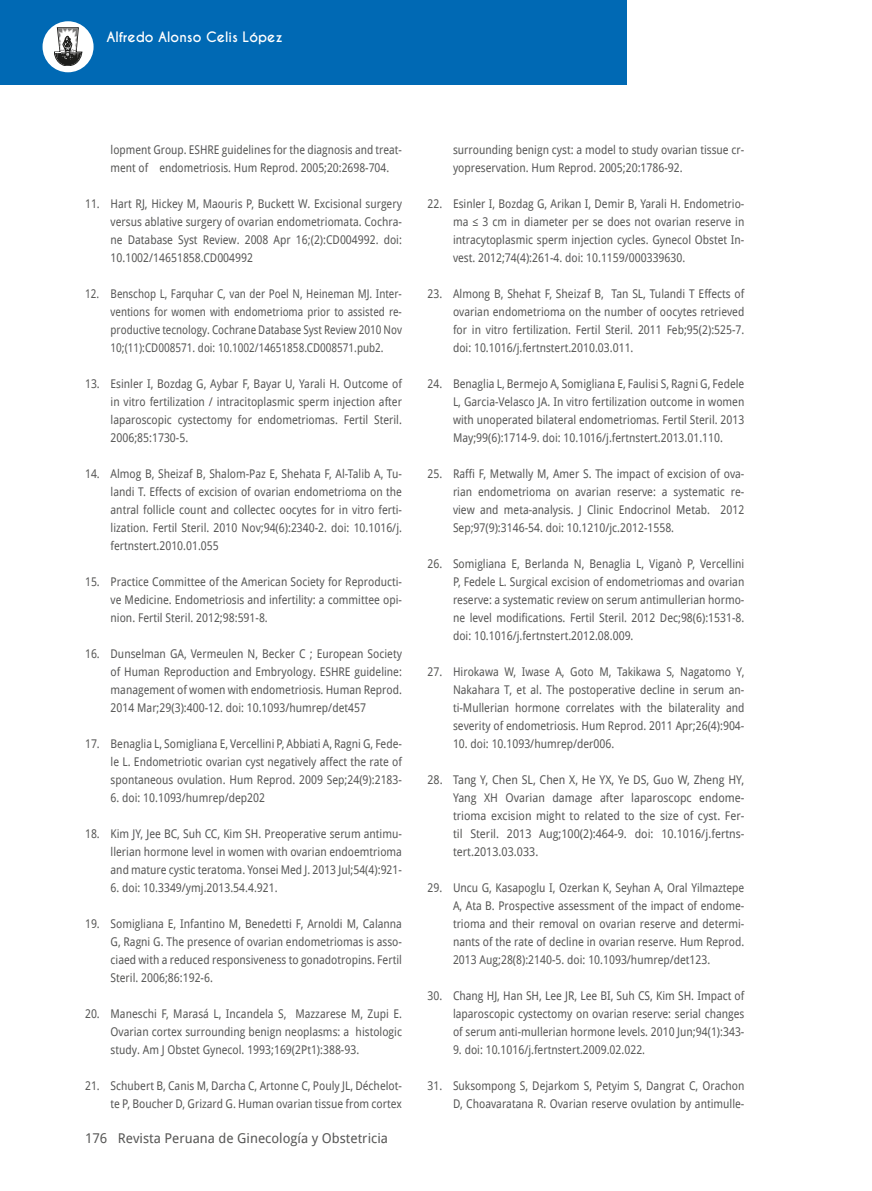
<style>
.page{position:relative;width:872px;height:1191px;background:#fff}
.page>*{position:absolute;margin:0;border:0;box-sizing:border-box;transform-origin:0 0}
.t1{font:13.5px "Droid Sans";color:#575756}
.t2{font:700 13.5px "Caviar Dreams";color:#fff}
.t3{font:12px/18px "Droid Sans";color:#575756;text-align:justify;scale:.9 1}
.t4{font:12px/18px "Droid Sans";color:#575756;text-align:justify;scale:.86 1}
.t5{font:12px/18px "Droid Sans";color:#575756;text-align:justify;scale:.93 1}
.t6{font:12px/18px "Droid Sans";color:#575756;scale:.89 1}
</style>
<div class="page">
<div style="left:0;top:0;width:626px;height:85px;background:#0069b4"></div>
<div style="left:43px;top:21px;width:51px;height:51px;background:#fff;border-radius:50%"></div>
<svg style="left:54px;top:28px;width:28px;height:38px"></svg>
<p class="t2" style="left:106px;top:29px;width:178px">Alfredo Alonso Celis López</p>
<p class="t6" style="left:111px;top:140px;width:329px">lopment Group. ESHRE guidelines for the diagnosis and treat&shy;ment of endometriosis. Hum Reprod. 2005;20:2698-704.</p>
<p class="t3" style="left:111px;top:194px;width:325px;text-indent:-26px">11. Hart RJ, Hickey M, Maouris P, Buckett W. Excisional surgery versus ablative surgery of ovarian endometriomata. Cochra&shy;ne Database Syst Review. 2008 Apr 16;(2):CD004992. doi:<br>10.1002/14651858.CD004992</p>
<p class="t4" style="left:111px;top:284px;width:340px;text-indent:-26px">12. Benschop L, Farquhar C, van der Poel N, Heineman MJ. Inter&shy;ventions for women with endometrioma prior to assisted re&shy;productive tecnology. Cochrane Database Syst Review 2010 Nov 10;(11):CD008571. doi: 10.1002/14651858.CD008571.pub2.</p>
<p class="t3" style="left:111px;top:374px;width:325px;text-indent:-26px">13. Esinler I, Bozdag G, Aybar F, Bayar U, Yarali H. Outcome of in vitro fertilization / intracitoplasmic sperm injection after laparoscopic cystectomy for endometriomas. Fertil Steril.<br>2006;85:1730-5.</p>
<p class="t3" style="left:111px;top:464px;width:325px;text-indent:-26px">14. Almog B, Sheizaf B, Shalom-Paz E, Shehata F, Al-Talib A, Tu&shy;landi T. Effects of excision of ovarian endometrioma on the antral follicle count and collectec oocytes for in vitro ferti&shy;lization. Fertil Steril. 2010 Nov;94(6):2340-2. doi: 10.1016/j. fertnstert.2010.01.055</p>
<p class="t3" style="left:111px;top:572px;width:325px;text-indent:-26px">15. Practice Committee of the American Society for Reproducti&shy;ve Medicine. Endometriosis and infertility: a committee opi&shy;nion. Fertil Steril. 2012;98:591-8.</p>
<p class="t3" style="left:111px;top:644px;width:325px;text-indent:-26px">16. Dunselman GA, Vermeulen N, Becker C ; European Society of Human Reproduction and Embryology. ESHRE guideline: management of women with endometriosis. Human Reprod.<br>2014 Mar;29(3):400-12. doi: 10.1093/humrep/det457</p>
<p class="t3" style="left:111px;top:734px;width:325px;text-indent:-26px">17. Benaglia L, Somigliana E, Vercellini P, Abbiati A, Ragni G, Fede&shy;le L. Endometriotic ovarian cyst negatively affect the rate of spontaneous ovulation. Hum Reprod. 2009 Sep;24(9):2183-</p>
<p class="t3" style="left:111px;top:788px;width:173px">6. doi: 10.1093/humrep/dep202</p>
<p class="t3" style="left:111px;top:824px;width:325px;text-indent:-26px">18. Kim JY, Jee BC, Suh CC, Kim SH. Preoperative serum antimu&shy;llerian hormone level in women with ovarian endoemtrioma and mature cystic teratoma. Yonsei Med J. 2013 Jul;54(4):921-</p>
<p class="t3" style="left:111px;top:878px;width:187px">6. doi: 10.3349/ymj.2013.54.4.921.</p>
<p class="t3" style="left:111px;top:914px;width:325px;text-indent:-26px">19. Somigliana E, Infantino M, Benedetti F, Arnoldi M, Calanna G, Ragni G. The presence of ovarian endometriomas is asso&shy;ciaed with a reduced responsiveness to gonadotropins. Fertil Steril. 2006;86:192-6.</p>
<p class="t3" style="left:111px;top:1004px;width:325px;text-indent:-25px">20. Maneschi F, Marasá L, Incandela S, Mazzarese M, Zupi E.<br>Ovarian cortex surrounding benign neoplasms: a histologic study. Am J Obstet Gynecol. 1993;169(2Pt1):388-93.</p>
<p class="t3" style="left:85px;top:1076px;width:353px;text-align:right">21. Schubert B, Canis M, Darcha C, Artonne C, Pouly JL, Déchelot&shy;te P, Boucher D, Grizard G. Human ovarian tissue from cortex</p>
<p class="t1" style="left:85px;top:1128px;width:304px">176 Revista Peruana de Ginecología y Obstetricia</p>
<p class="t3" style="left:453px;top:140px;width:325px">surrounding benign cyst: a model to study ovarian tissue cr&shy;yopreservation. Hum Reprod. 2005;20:1786-92.</p>
<p class="t3" style="left:453px;top:194px;width:325px;text-indent:-26px">22. Esinler I, Bozdag G, Arikan I, Demir B, Yarali H. Endometrio&shy;ma ≤ 3 cm in diameter per se does not ovarian reserve in intracytoplasmic sperm injection cycles. Gynecol Obstet In&shy;vest. 2012;74(4):261-4. doi: 10.1159/000339630.</p>
<p class="t3" style="left:453px;top:284px;width:325px;text-indent:-26px">23. Almong B, Shehat F, Sheizaf B, Tan SL, Tulandi T Effects of ovarian endometrioma on the number of oocytes retrieved for in vitro fertilization. Fertil Steril. 2011 Feb;95(2):525-7. doi: 10.1016/j.fertnstert.2010.03.011.</p>
<p class="t3" style="left:453px;top:374px;width:325px;text-indent:-26px">24. Benaglia L, Bermejo A, Somigliana E, Faulisi S, Ragni G, Fedele L, Garcia-Velasco JA. In vitro fertilization outcome in women with unoperated bilateral endometriomas. Fertil Steril. 2013<br>May;99(6):1714-9. doi: 10.1016/j.fertnstert.2013.01.110.</p>
<p class="t3" style="left:453px;top:464px;width:325px;text-indent:-26px">25. Raffi F, Metwally M, Amer S. The impact of excision of ova&shy;rian endometrioma on avarian reserve: a systematic re&shy;view and meta-analysis. J Clinic Endocrinol Metab. 2012<br>Sep;97(9):3146-54. doi: 10.1210/jc.2012-1558.</p>
<p class="t3" style="left:453px;top:554px;width:325px;text-indent:-26px">26. Somigliana E, Berlanda N, Benaglia L, Viganò P, Vercellini P, Fedele L. Surgical excision of endometriomas and ovarian reserve: a systematic review on serum antimullerian hormo&shy;ne level modifications. Fertil Steril. 2012 Dec;98(6):1531-8. doi: 10.1016/j.fertnstert.2012.08.009.</p>
<p class="t3" style="left:453px;top:662px;width:325px;text-indent:-26px">27. Hirokawa W, Iwase A, Goto M, Takikawa S, Nagatomo Y, Nakahara T, et al. The postoperative decline in serum an&shy;ti-Mullerian hormone correlates with the bilaterality and severity of endometriosis. Hum Reprod. 2011 Apr;26(4):904-</p>
<p class="t3" style="left:453px;top:734px;width:181px">10. doi: 10.1093/humrep/der006.</p>
<p class="t5" style="left:453px;top:770px;width:315px;text-indent:-26px">28. Tang Y, Chen SL, Chen X, He YX, Ye DS, Guo W, Zheng HY, Yang XH Ovarian damage after laparoscopc endome&shy;trioma excision might to related to the size of cyst. Fer&shy;til Steril. 2013 Aug;100(2):464-9. doi: 10.1016/j.fertns&shy;tert.2013.03.033.</p>
<p class="t3" style="left:453px;top:878px;width:325px;text-indent:-26px">29. Uncu G, Kasapoglu I, Ozerkan K, Seyhan A, Oral Yilmaztepe A, Ata B. Prospective assessment of the impact of endome&shy;trioma and their removal on ovarian reserve and determi&shy;nants of the rate of decline in ovarian reserve. Hum Reprod.<br>2013 Aug;28(8):2140-5. doi: 10.1093/humrep/det123.</p>
<p class="t3" style="left:453px;top:986px;width:325px;text-indent:-26px">30. Chang HJ, Han SH, Lee JR, Lee BI, Suh CS, Kim SH. Impact of laparoscopic cystectomy on ovarian reserve: serial changes of serum anti-mullerian hormone levels. 2010 Jun;94(1):343-</p>
<p class="t3" style="left:453px;top:1040px;width:215px">9. doi: 10.1016/j.fertnstert.2009.02.022.</p>
<p class="t3" style="left:427px;top:1076px;width:353px;text-align:right">31. Suksompong S, Dejarkom S, Petyim S, Dangrat C, Orachon<br>D, Choavaratana R. Ovarian reserve ovulation by antimulle-</p>
</div>
